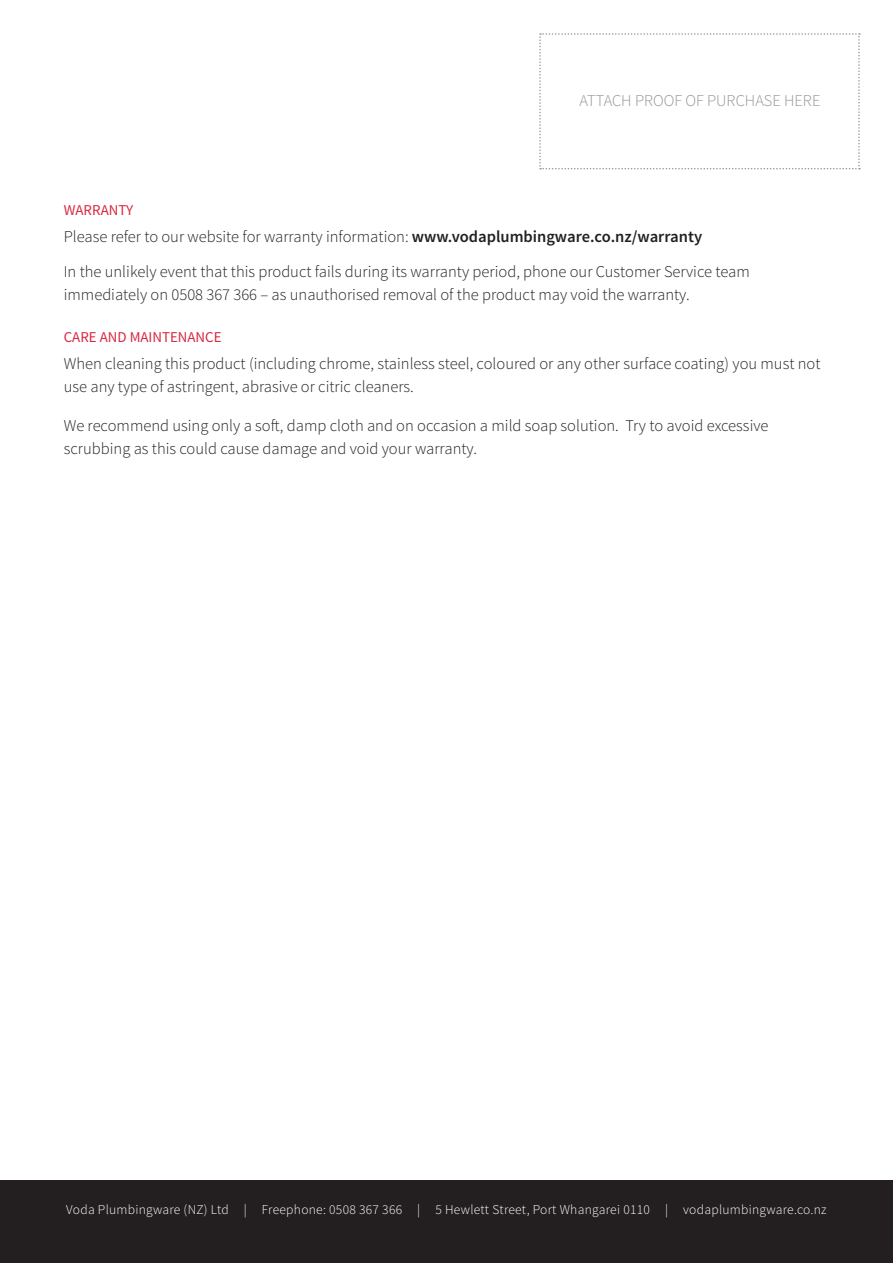
<style>
.page{position:relative;width:893px;height:1263px;background:#fff}
.page>*{position:absolute;margin:0;border:0;box-sizing:border-box;transform-origin:0 0}
.t1{font:300 16.5px/22.5px "Source Sans Pro";color:#231f20}
.t2{font:300 16.5px "Source Sans Pro";color:#939598}
.Sub_Heading{font:15px "Source Sans Pro";color:#d82942}
.t3{font:300 13.5px "Source Sans Pro";letter-spacing:.02em;color:#fff}
.s1{font-weight:600}
</style>
<div class="page">
<div style="left:0;top:1180px;width:893px;height:83px;background:#231f20"></div>
<svg style="left:539px;top:33px;width:321px;height:136px"></svg>
<p class="t2" style="left:579px;top:91px;width:242px">ATTACH PROOF OF PURCHASE HERE</p>
<p class="Sub_Heading" style="left:64px;top:201px;width:71px">WARRANTY</p>
<p class="t1" style="left:64px;top:225px;width:640px">Please refer to our website for warranty information: <span class="s1">www.vodaplumbingware.co.nz/warranty</span></p>
<p class="t1" style="left:64px;top:261px;width:687px">In the unlikely event that this product fails during its warranty period, phone our Customer Service team immediately on 0508 367 366 – as unauthorised removal of the product may void the warranty.</p>
<p class="Sub_Heading" style="left:64px;top:328px;width:159px">CARE AND MAINTENANCE</p>
<p class="t1" style="left:64px;top:352px;width:758px">When cleaning this product (including chrome, stainless steel, coloured or any other surface coating) you must not use any type of astringent, abrasive or citric cleaners.</p>
<p class="t1" style="left:64px;top:414px;width:706px">We recommend using only a soft, damp cloth and on occasion a mild soap solution. Try to avoid excessive scrubbing as this could cause damage and void your warranty.</p>
<p class="t3" style="left:66px;top:1201px;width:762px">Voda Plumbingware (NZ) Ltd | Freephone: 0508 367 366 | 5 Hewlett Street, Port Whangarei 0110 | vodaplumbingware.co.nz</p>
</div>
